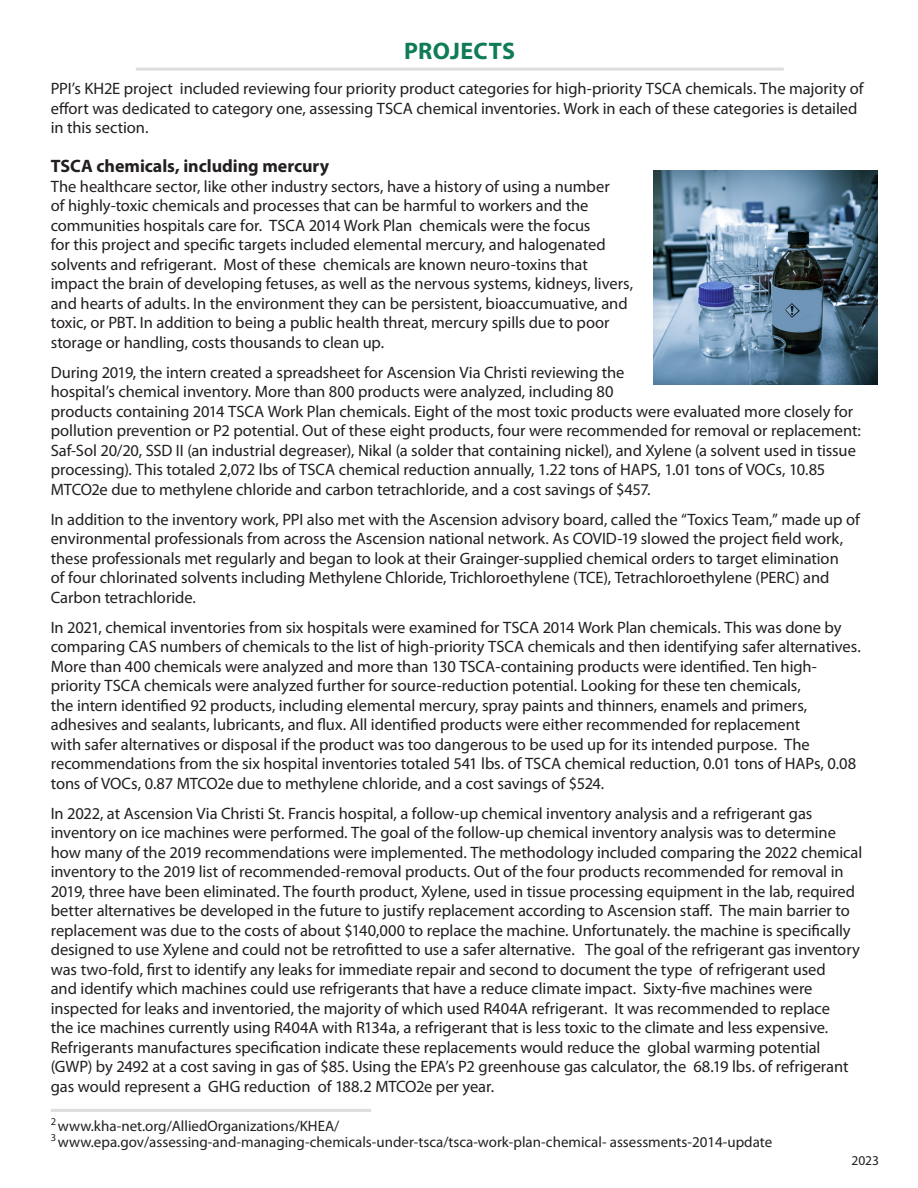
<style>
.page{position:relative;width:918px;height:1188px;background:#fff}
.page>*{position:absolute;margin:0;border:0;box-sizing:border-box;transform-origin:0 0}
.t1{font:700 24px "Myriad Pro";letter-spacing:.015em;color:#0f7c56}
.t2{font:700 18px "Myriad Pro";letter-spacing:-.005em;color:#231f20}
.t3{font:16.5px/19.5px "Myriad Pro";letter-spacing:-.005em;color:#231f20}
.t4{font:15px/16.5px "Myriad Pro";color:#231f20}
.t5{font:13.5px "Myriad Pro";color:#231f20}
</style>
<div class="page">
<img style="left:654px;top:171px;width:224px;height:213px">
<hr style="left:51px;top:1109px;width:320px;height:3px;background:#76787b">
<hr style="left:136px;top:68px;width:648px;height:3px;background:#76787b">
<p class="t1" style="left:404px;top:35px;width:113px">PROJECTS</p>
<p class="t3" style="left:51px;top:79px;width:814px">PPI’s KH2E project included reviewing four priority product categories for high-priority TSCA chemicals. The majority of effort was dedicated to category one, assessing TSCA chemical inventories. Work in each of these categories is detailed in this section.</p>
<p class="t2" style="left:51px;top:155px;width:280px">TSCA chemicals, including mercury</p>
<p class="t3" style="left:51px;top:176px;width:584px">The healthcare sector, like other industry sectors, have a history of using a number<br>of highly-toxic chemicals and processes that can be harmful to workers and the communities hospitals care for. TSCA 2014 Work Plan chemicals were the focus<br>for this project and specific targets included elemental mercury, and halogenated solvents and refrigerant. Most of these chemicals are known neuro-toxins that impact the brain of developing fetuses, as well as the nervous systems, kidneys, livers, and hearts of adults. In the environment they can be persistent, bioaccumuative, and toxic, or PBT. In addition to being a public health threat, mercury spills due to poor storage or handling, costs thousands to clean up.</p>
<p class="t3" style="left:51px;top:362px;width:812px">During 2019, the intern created a spreadsheet for Ascension Via Christi reviewing the<br>hospital’s chemical inventory. More than 800 products were analyzed, including 80<br>products containing 2014 TSCA Work Plan chemicals. Eight of the most toxic products were evaluated more closely for pollution prevention or P2 potential. Out of these eight products, four were recommended for removal or replacement:<br>Saf-Sol 20/20, SSD II (an industrial degreaser), Nikal (a solder that containing nickel), and Xylene (a solvent used in tissue processing). This totaled 2,072 lbs of TSCA chemical reduction annually, 1.22 tons of HAPS, 1.01 tons of VOCs, 10.85<br>MTCO2e due to methylene chloride and carbon tetrachloride, and a cost savings of $457.</p>
<p class="t3" style="left:51px;top:509px;width:811px">In addition to the inventory work, PPI also met with the Ascension advisory board, called the “Toxics Team,” made up of environmental professionals from across the Ascension national network. As COVID-19 slowed the project field work, these professionals met regularly and began to look at their Grainger-supplied chemical orders to target elimination<br>of four chlorinated solvents including Methylene Chloride, Trichloroethylene (TCE), Tetrachloroethylene (PERC) and Carbon tetrachloride.</p>
<p class="t3" style="left:51px;top:617px;width:812px">In 2021, chemical inventories from six hospitals were examined for TSCA 2014 Work Plan chemicals. This was done by comparing CAS numbers of chemicals to the list of high-priority TSCA chemicals and then identifying safer alternatives.<br>More than 400 chemicals were analyzed and more than 130 TSCA-containing products were identified. Ten high&shy;priority TSCA chemicals were analyzed further for source-reduction potential. Looking for these ten chemicals,<br>the intern identified 92 products, including elemental mercury, spray paints and thinners, enamels and primers, adhesives and sealants, lubricants, and flux. All identified products were either recommended for replacement<br>with safer alternatives or disposal if the product was too dangerous to be used up for its intended purpose. The recommendations from the six hospital inventories totaled 541 lbs. of TSCA chemical reduction, 0.01 tons of HAPs, 0.08 tons of VOCs, 0.87 MTCO2e due to methylene chloride, and a cost savings of $524.</p>
<p class="t3" style="left:51px;top:803px;width:813px">In 2022, at Ascension Via Christi St. Francis hospital, a follow-up chemical inventory analysis and a refrigerant gas inventory on ice machines were performed. The goal of the follow-up chemical inventory analysis was to determine how many of the 2019 recommendations were implemented. The methodology included comparing the 2022 chemical inventory to the 2019 list of recommended-removal products. Out of the four products recommended for removal in 2019, three have been eliminated. The fourth product, Xylene, used in tissue processing equipment in the lab, required better alternatives be developed in the future to justify replacement according to Ascension staff. The main barrier to replacement was due to the costs of about $140,000 to replace the machine. Unfortunately. the machine is specifically designed to use Xylene and could not be retrofitted to use a safer alternative. The goal of the refrigerant gas inventory was two-fold, first to identify any leaks for immediate repair and second to document the type of refrigerant used<br>and identify which machines could use refrigerants that have a reduce climate impact. Sixty-five machines were inspected for leaks and inventoried, the majority of which used R404A refrigerant. It was recommended to replace<br>the ice machines currently using R404A with R134a, a refrigerant that is less toxic to the climate and less expensive.<br>Refrigerants manufactures specification indicate these replacements would reduce the global warming potential (GWP) by 2492 at a cost saving in gas of $85. Using the EPA’s P2 greenhouse gas calculator, the 68.19 lbs. of refrigerant gas would represent a GHG reduction of 188.2 MTCO2e per year.</p>
<p class="t4" style="left:51px;top:1117px;width:723px"><sup>2</sup> www.kha-net.org/AlliedOrganizations/KHEA/<br><sup>3</sup> www.epa.gov/assessing-and-managing-chemicals-under-tsca/tsca-work-plan-chemical- assessments-2014-update</p>
<p class="t5" style="left:851px;top:1152px;width:29px">2023</p>
</div>
